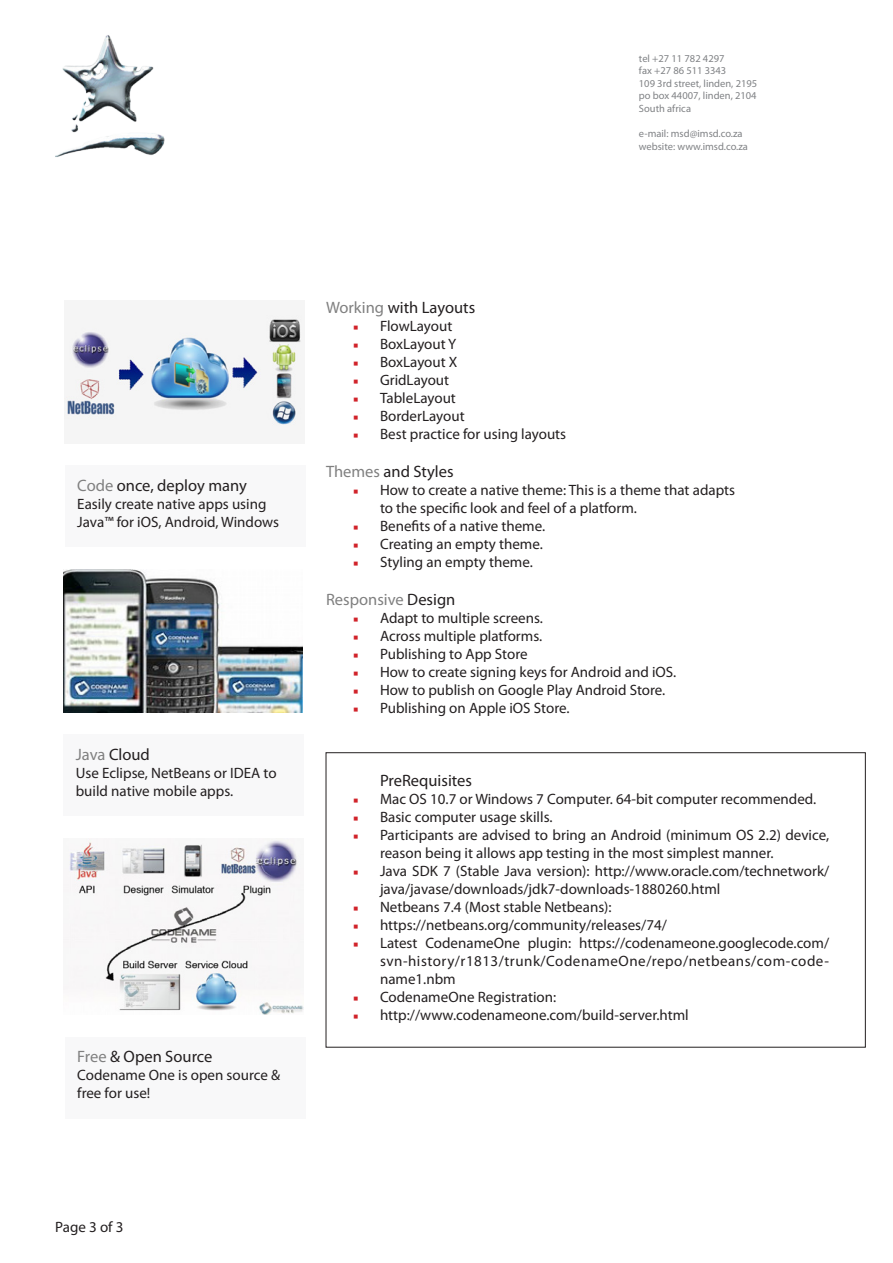
<style>
.page{position:relative;width:893px;height:1263px;background:#fff}
.page>*{position:absolute;margin:0;border:0;box-sizing:border-box;transform-origin:0 0}
.subhed{font:16.5px "Myriad Pro";color:#231f20}
.subhed-2{font:16.5px "Myriad Pro";color:#808080}
.body{font:15px/18px "Myriad Pro";color:#231f20}
.t1{font:10.5px/12.6px "Myriad Pro";color:#808285}
.s1{color:#808080}
.s2{font-family:"Minion Pro";font-size:13.5px;color:#d1232a}
.s3{color:#231f20}
</style>
<div class="page">
<img style="left:55px;top:35px;width:110px;height:122px">
<div style="left:65px;top:466px;width:240px;height:81px;background:#f8f8f9"></div>
<div style="left:63px;top:735px;width:241px;height:81px;background:#f8f8f9"></div>
<div style="left:65px;top:1037px;width:240px;height:81px;background:#f8f8f9"></div>
<img style="left:65px;top:315px;width:237px;height:111px">
<img style="left:63px;top:569px;width:239px;height:143px">
<img style="left:64px;top:838px;width:239px;height:177px">
<div style="left:326px;top:752px;width:540px;height:295px;border:1px solid #231f20"></div>
<p class="t1" style="left:639px;top:52px;width:87px">tel +27 11 782 4297</p>
<p class="t1" style="left:639px;top:64px;width:89px">fax +27 86 511 3343</p>
<p class="t1" style="left:639px;top:77px;width:120px">109 3rd street, linden, 2195</p>
<p class="t1" style="left:639px;top:89px;width:119px">po box 44007, linden, 2104<br>South africa</p>
<p class="t1" style="left:639px;top:127px;width:105px">e-mail: msd@imsd.co.za</p>
<p class="t1" style="left:639px;top:140px;width:110px">website: www.imsd.co.za</p>
<p class="subhed" style="left:77px;top:475px;width:171px"><span class="s1">Code</span> once, deploy many</p>
<p class="body" style="left:77px;top:494px;width:203px">Easily create native apps using<br>Java™ for iOS, Android, Windows</p>
<p class="subhed" style="left:76px;top:744px;width:76px"><span class="s1">Java</span> Cloud</p>
<p class="body" style="left:76px;top:763px;width:202px">Use Eclipse, NetBeans or IDEA to build native mobile apps.</p>
<p class="subhed" style="left:77px;top:1047px;width:137px"><span class="s1">Free</span> &amp; Open Source</p>
<p class="body" style="left:77px;top:1066px;width:204px">Codename One is open source &amp; free for use!</p>
<p class="subhed" style="left:326px;top:297px;width:151px"><span class="s1">Working</span> with Layouts</p>
<p class="body" style="left:353px;top:317px;width:101px"><span class="s2">■</span> FlowLayout</p>
<p class="body" style="left:353px;top:335px;width:105px"><span class="s2">■</span> BoxLayout Y</p>
<p class="body" style="left:353px;top:353px;width:106px"><span class="s2">■</span> BoxLayout X</p>
<p class="body" style="left:353px;top:371px;width:98px"><span class="s2">■</span> GridLayout</p>
<p class="body" style="left:353px;top:389px;width:104px"><span class="s2">■</span> TableLayout</p>
<p class="body" style="left:353px;top:407px;width:113px"><span class="s2">■</span> BorderLayout</p>
<p class="body" style="left:353px;top:425px;width:215px"><span class="s2">■</span> Best practice for using layouts</p>
<p class="subhed" style="left:326px;top:461px;width:129px"><span class="s1">Themes</span> and Styles</p>
<p class="body" style="left:380px;top:480px;width:357px;text-indent:-27px"><span class="s2">■</span> How to create a native theme: This is a theme that adapts to the specific look and feel of a platform.</p>
<p class="body" style="left:353px;top:516px;width:194px"><span class="s2">■</span> Benefits of a native theme.</p>
<p class="body" style="left:353px;top:534px;width:191px"><span class="s2">■</span> Creating an empty theme.</p>
<p class="body" style="left:353px;top:552px;width:181px"><span class="s2">■</span> Styling an empty theme.</p>
<p class="subhed-2" style="left:326px;top:589px;width:131px">Responsive <span class="s3">Design</span></p>
<p class="body" style="left:353px;top:608px;width:191px"><span class="s2">■</span> Adapt to multiple screens.</p>
<p class="body" style="left:353px;top:626px;width:191px"><span class="s2">■</span> Across multiple platforms.</p>
<p class="body" style="left:353px;top:644px;width:176px"><span class="s2">■</span> Publishing to App Store</p>
<p class="body" style="left:353px;top:662px;width:325px"><span class="s2">■</span> How to create signing keys for Android and iOS.</p>
<p class="body" style="left:353px;top:680px;width:314px"><span class="s2">■</span> How to publish on Google Play Android Store.</p>
<p class="body" style="left:353px;top:698px;width:218px"><span class="s2">■</span> Publishing on Apple iOS Store.</p>
<p class="subhed" style="left:380px;top:771px;width:94px">PreRequisites</p>
<p class="body" style="left:353px;top:790px;width:465px"><span class="s2">■</span> Mac OS 10.7 or Windows 7 Computer. 64-bit computer recommended.</p>
<p class="body" style="left:353px;top:808px;width:201px"><span class="s2">■</span> Basic computer usage skills.</p>
<p class="body" style="left:380px;top:826px;width:451px;text-indent:-27px"><span class="s2">■</span> Participants are advised to bring an Android (minimum OS 2.2) device, reason being it allows app testing in the most simplest manner.</p>
<p class="body" style="left:380px;top:862px;width:451px;text-indent:-27px"><span class="s2">■</span> Java SDK 7 (Stable Java version): http://www.oracle.com/technetwork/ java/javase/downloads/jdk7-downloads-1880260.html</p>
<p class="body" style="left:353px;top:898px;width:260px"><span class="s2">■</span> Netbeans 7.4 (Most stable Netbeans):</p>
<p class="body" style="left:353px;top:916px;width:315px"><span class="s2">■</span> https://netbeans.org/community/releases/74/</p>
<p class="body" style="left:380px;top:934px;width:451px;text-align:justify;text-indent:-27px"><span class="s2">■</span> Latest CodenameOne plugin: https://codenameone.googlecode.com/ svn-history/r1813/trunk/CodenameOne/repo/netbeans/com-code&shy;name1.nbm</p>
<p class="body" style="left:353px;top:988px;width:205px"><span class="s2">■</span> CodenameOne Registration:</p>
<p class="body" style="left:353px;top:1006px;width:337px"><span class="s2">■</span> http://www.codenameone.com/build-server.html</p>
<p class="body" style="left:55px;top:1217px;width:70px">Page 3 of 3</p>
</div>
